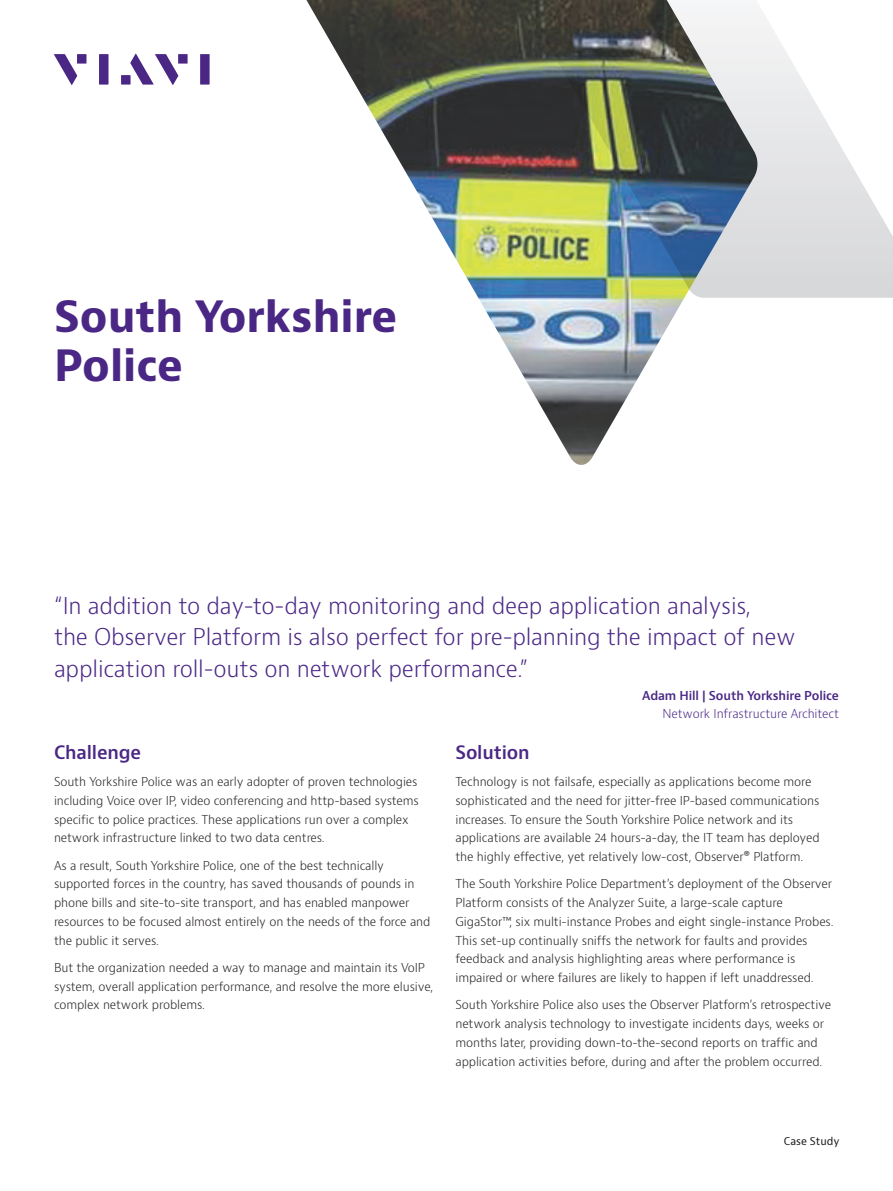
<style>
.page{position:relative;width:893px;height:1191px;background:#fff}
.page>*{position:absolute;margin:0;border:0;box-sizing:border-box;transform-origin:0 0}
.t1{font:700 42px/49.5px "Bernino Sans";color:#4a2785}
.Call_out_text_15_21{font:300 22.5px/31.5px "Bernino Sans";letter-spacing:-.01em;color:#4a2785}
.Header_12_16{font:600 18px "Bernino Sans";letter-spacing:-.01em;color:#4a2785}
.Body_text_8_12_5{font:300 12px/18.8px "Bernino Sans";letter-spacing:-.01em;color:#231f20}
.Body_text_8_12_5-2{font:300 12px/18.8px "Bernino Sans";letter-spacing:-.01em;color:#4a2785;text-align:right}
.t2{font:10.5px "Bernino Sans";color:#231f20}
.s1{font-weight:600}
</style>
<div class="page">
<svg style="left:54px;top:54px;width:23px;height:31px"></svg>
<div style="left:77px;top:54px;width:9px;height:10px;background:#4a2785"></div>
<div style="left:99px;top:54px;width:10px;height:31px;background:#4a2785"></div>
<div style="left:178px;top:54px;width:10px;height:10px;background:#4a2785"></div>
<div style="left:200px;top:54px;width:10px;height:31px;background:#4a2785"></div>
<svg style="left:130px;top:54px;width:48px;height:31px"></svg>
<div style="left:121px;top:75px;width:10px;height:10px;background:#4a2785"></div>
<img style="left:306px;top:0;width:378px;height:465px">
<img style="left:434px;top:0;width:73px;height:298px">
<img style="left:507px;top:0;width:386px;height:298px">
<h1 class="t1" style="left:54px;top:292px;width:345px">South Yorkshire<br>Police</h1>
<p class="Call_out_text_15_21" style="left:54px;top:590px;width:743px">“In addition to day-to-day monitoring and deep application analysis,<br>the Observer Platform is also perfect for pre-planning the impact of new application roll-outs on network performance.”</p>
<p class="Body_text_8_12_5-2" style="left:642px;top:686px;width:198px"><span class="s1">Adam Hill | South Yorkshire Police<br></span>Network Infrastructure Architect</p>
<p class="Header_12_16" style="left:54px;top:740px;width:89px">Challenge</p>
<p class="Body_text_8_12_5" style="left:54px;top:772px;width:366px">South Yorkshire Police was an early adopter of proven technologies including Voice over IP, video conferencing and http-based systems specific to police practices. These applications run over a complex network infrastructure linked to two data centres.</p>
<p class="Body_text_8_12_5" style="left:54px;top:856px;width:378px">As a result, South Yorkshire Police, one of the best technically supported forces in the country, has saved thousands of pounds in phone bills and site-to-site transport, and has enabled manpower resources to be focused almost entirely on the needs of the force and the public it serves.</p>
<p class="Body_text_8_12_5" style="left:54px;top:958px;width:381px">But the organization needed a way to manage and maintain its VoIP system, overall application performance, and resolve the more elusive, complex network problems.</p>
<p class="Header_12_16" style="left:455px;top:740px;width:76px">Solution</p>
<p class="Body_text_8_12_5" style="left:455px;top:772px;width:366px">Technology is not failsafe, especially as applications become more sophisticated and the need for jitter-free IP-based communications increases. To ensure the South Yorkshire Police network and its applications are available 24 hours-a-day, the IT team has deployed the highly effective, yet relatively low-cost, Observer® Platform.</p>
<p class="Body_text_8_12_5" style="left:455px;top:875px;width:379px">The South Yorkshire Police Department’s deployment of the Observer Platform consists of the Analyzer Suite, a large-scale capture GigaStor™, six multi-instance Probes and eight single-instance Probes.<br>This set-up continually sniffs the network for faults and provides feedback and analysis highlighting areas where performance is impaired or where failures are likely to happen if left unaddressed.</p>
<p class="Body_text_8_12_5" style="left:455px;top:996px;width:377px">South Yorkshire Police also uses the Observer Platform’s retrospective network analysis technology to investigate incidents days, weeks or months later, providing down-to-the-second reports on traffic and application activities before, during and after the problem occurred.</p>
<p class="t2" style="left:784px;top:1134px;width:57px">Case Study</p>
</div>
